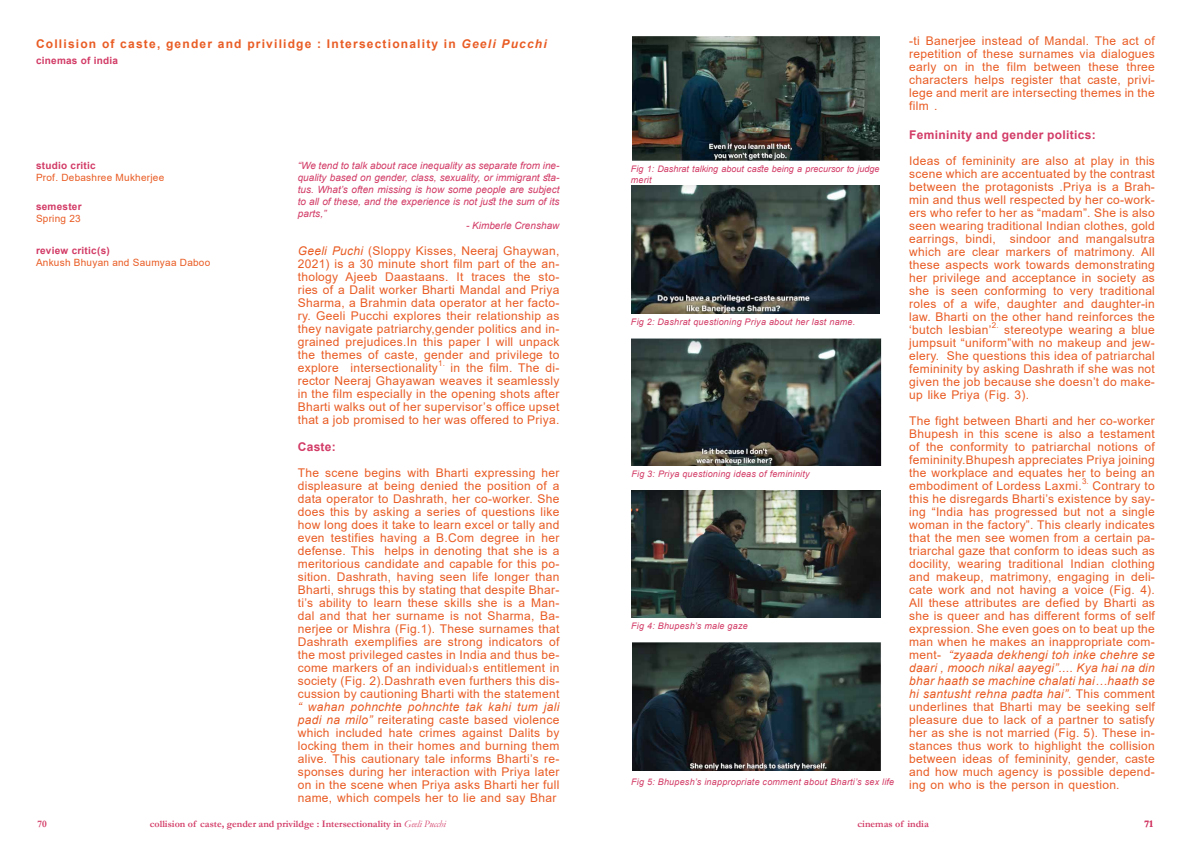
<style>
.page{position:relative;width:1191px;height:842px;background:#fff}
.page>*{position:absolute;margin:0;border:0;box-sizing:border-box;transform-origin:0 0}
.t1{font:12px/13px "Arial";letter-spacing:.025em;color:#e95c24;text-align:justify}
.t2{font:700 12px "Arial";letter-spacing:.1em;color:#e95c24}
.t3{font:700 12px "Arial";letter-spacing:.025em;color:#d23b66}
.t4{font:italic 10px/12px "Arial";color:#d23b66;text-align:justify}
.t5{font:700 10px "Garamond";color:#d23b66}
.t6{font:10px "Arial";letter-spacing:.025em;color:#e95c24}
.t7{font:700 10px "Arial";letter-spacing:.025em;color:#d23b66}
.t8{font:italic 9px "Arial";letter-spacing:.025em;color:#d23b66}
.t9{font:italic 9px/10.8px "Arial";color:#d23b66}
.t10{font:8px "Arial";color:#e95c24}
.s1{font-style:italic}
.s2{font-weight:400;font-style:italic}
</style>
<div class="page">
<img style="left:632px;top:36px;width:247px;height:125px">
<img style="left:631px;top:186px;width:248px;height:128px">
<img style="left:631px;top:339px;width:250px;height:126px">
<img style="left:631px;top:491px;width:249px;height:127px">
<img style="left:632px;top:642px;width:249px;height:128px">
<p class="t2" style="left:36px;top:35px;width:512px">Collision of caste, gender and privilidge : Intersectionality in <span class="s1">Geeli Pucchi</span></p>
<p class="t1" style="left:909px;top:35px;width:247px">-ti Banerjee instead of Mandal. The act of repetition of these surnames via dialogues early on in the film between these three characters helps register that caste, privi&shy;lege and merit are intersecting themes in the film .</p>
<p class="t3" style="left:909px;top:127px;width:188px">Femininity and gender politics:</p>
<p class="t1" style="left:909px;top:154px;width:247px">Ideas of femininity are also at play in this scene which are accentuated by the contrast between the protagonists .Priya is a Brah&shy;min and thus well respected by her co-work&shy;ers who refer to her as “madam”. She is also seen wearing traditional Indian clothes, gold earrings, bindi, sindoor and mangalsutra which are clear markers of matrimony. All these aspects work towards demonstrating her privilege and acceptance in society as she is seen conforming to very traditional roles of a wife, daughter and daughter-in law. Bharti on the other hand reinforces the ‘butch lesbian’</p>
<p class="t7" style="left:36px;top:53px;width:84px">cinemas of india</p>
<p class="t4" style="left:298px;top:159px;width:263px">“We tend to talk about race inequality as separate from ine&shy;quality based on gender, class, sexuality, or immigrant sta&shy;tus. What’s often missing is how some people are subject to all of these, and the experience is not just the sum of its parts,”</p>
<p class="t4" style="left:466px;top:219px;width:95px">- Kimberle Crenshaw</p>
<p class="t1" style="left:298px;top:244px;width:263px"><span class="s1">Geeli Puchi</span> (Sloppy Kisses, Neeraj Ghaywan, 2021) is a 30 minute short film part of the an&shy;thology Ajeeb Daastaans. It traces the sto&shy;ries of a Dalit worker Bharti Mandal and Priya Sharma, a Brahmin data operator at her facto&shy;ry. Geeli Pucchi explores their relationship as they navigate patriarchy,gender politics and in&shy;grained prejudices.In this paper I will unpack the themes of caste, gender and privilege to explore intersectionality</p>
<p class="t7" style="left:36px;top:158px;width:61px">studio critic</p>
<p class="t6" style="left:36px;top:170px;width:130px">Prof. Debashree Mukherjee</p>
<p class="t9" style="left:631px;top:163px;width:250px">Fig 1: Dashrat talking about caste being a precursor to judge merit</p>
<p class="t7" style="left:36px;top:200px;width:47px">semester</p>
<p class="t6" style="left:36px;top:212px;width:46px">Spring 23</p>
<p class="t7" style="left:36px;top:244px;width:75px">review critic(s)</p>
<p class="t6" style="left:36px;top:256px;width:176px">Ankush Bhuyan and Saumyaa Daboo</p>
<p class="t8" style="left:631px;top:316px;width:226px">Fig 2: Dashrat questioning Priya about her last name.</p>
<p class="t10" style="left:992px;top:320px;width:8px">2.</p>
<p class="t1" style="left:909px;top:323px;width:247px;text-indent:95px">stereotype wearing a blue jumpsuit “uniform”with no makeup and jew&shy;elery. She questions this idea of patriarchal femininity by asking Dashrath if she was not given the job because she doesn’t do make&shy;up like Priya (Fig. 3).</p>
<p class="t1" style="left:909px;top:414px;width:247px">The fight between Bharti and her co-worker Bhupesh in this scene is also a testament of the conformity to patriarchal notions of femininity.Bhupesh appreciates Priya joining the workplace and equates her to being an embodiment of Lordess Laxmi.</p>
<p class="t10" style="left:438px;top:357px;width:8px">1.</p>
<p class="t1" style="left:298px;top:361px;width:263px;text-indent:153px">in the film. The di&shy;rector Neeraj Ghayawan weaves it seamlessly in the film especially in the opening shots after Bharti walks out of her supervisor’s office upset that a job promised to her was offered to Priya.</p>
<p class="t3" style="left:298px;top:438px;width:40px">Caste:</p>
<p class="t1" style="left:298px;top:466px;width:263px">The scene begins with Bharti expressing her displeasure at being denied the position of a data operator to Dashrath, her co-worker. She does this by asking a series of questions like how long does it take to learn excel or tally and even testifies having a B.Com degree in her defense. This helps in denoting that she is a meritorious candidate and capable for this po&shy;sition. Dashrath, having seen life longer than Bharti, shrugs this by stating that despite Bhar&shy;ti’s ability to learn these skills she is a Man&shy;dal and that her surname is not Sharma, Ba&shy;nerjee or Mishra (Fig.1). These surnames that Dashrath exemplifies are strong indicators of the most privileged castes in India and thus be&shy;come markers of an individual›s entitlement in society (Fig. 2).Dashrath even furthers this dis&shy;cussion by cautioning Bharti with the statement <span class="s1">“ wahan pohnchte pohnchte tak kahi tum jali padi na milo”</span> reiterating caste based violence which included hate crimes against Dalits by locking them in their homes and burning them alive. This cautionary tale informs Bharti’s re&shy;sponses during her interaction with Priya later on in the scene when Priya asks Bharti her full name, which compels her to lie and say Bhar</p>
<p class="t5" style="left:150px;top:817px;width:297px">collision of caste, gender and privildge : Intersectionality in <span class="s2">Geeli Pucchi</span></p>
<p class="t8" style="left:631px;top:468px;width:180px">Fig 3: Priya questioning ideas of femininity</p>
<p class="t10" style="left:1082px;top:476px;width:8px">3.</p>
<p class="t1" style="left:909px;top:479px;width:247px;text-indent:183px">Contrary to this he disregards Bharti’s existence by say&shy;ing “India has progressed but not a single woman in the factory”. This clearly indicates that the men see women from a certain pa&shy;triarchal gaze that conform to ideas such as docility, wearing traditional Indian clothing and makeup, matrimony, engaging in deli&shy;cate work and not having a voice (Fig. 4).<br>All these attributes are defied by Bharti as she is queer and has different forms of self expression. She even goes on to beat up the man when he makes an inappropriate com&shy;ment- <span class="s1">“zyaada dekhengi toh inke chehre se daari , mooch nikal aayegi”.... Kya hai na din bhar haath se machine chalati hai…haath se hi santusht rehna padta hai”.</span> This comment underlines that Bharti may be seeking self pleasure due to lack of a partner to satisfy her as she is not married (Fig. 5). These in&shy;stances thus work to highlight the collision between ideas of femininity, gender, caste and how much agency is possible depend&shy;ing on who is the person in question.</p>
<p class="t5" style="left:857px;top:817px;width:73px">cinemas of india</p>
<p class="t8" style="left:631px;top:620px;width:118px">Fig 4: Bhupesh’s male gaze</p>
<p class="t8" style="left:631px;top:776px;width:265px">Fig 5: Bhupesh’s inappropriate comment about Bharti’s sex life</p>
<p class="t5" style="left:38px;top:817px;width:11px">70</p>
<p class="t5" style="left:1144px;top:817px;width:10px">71</p>
</div>
